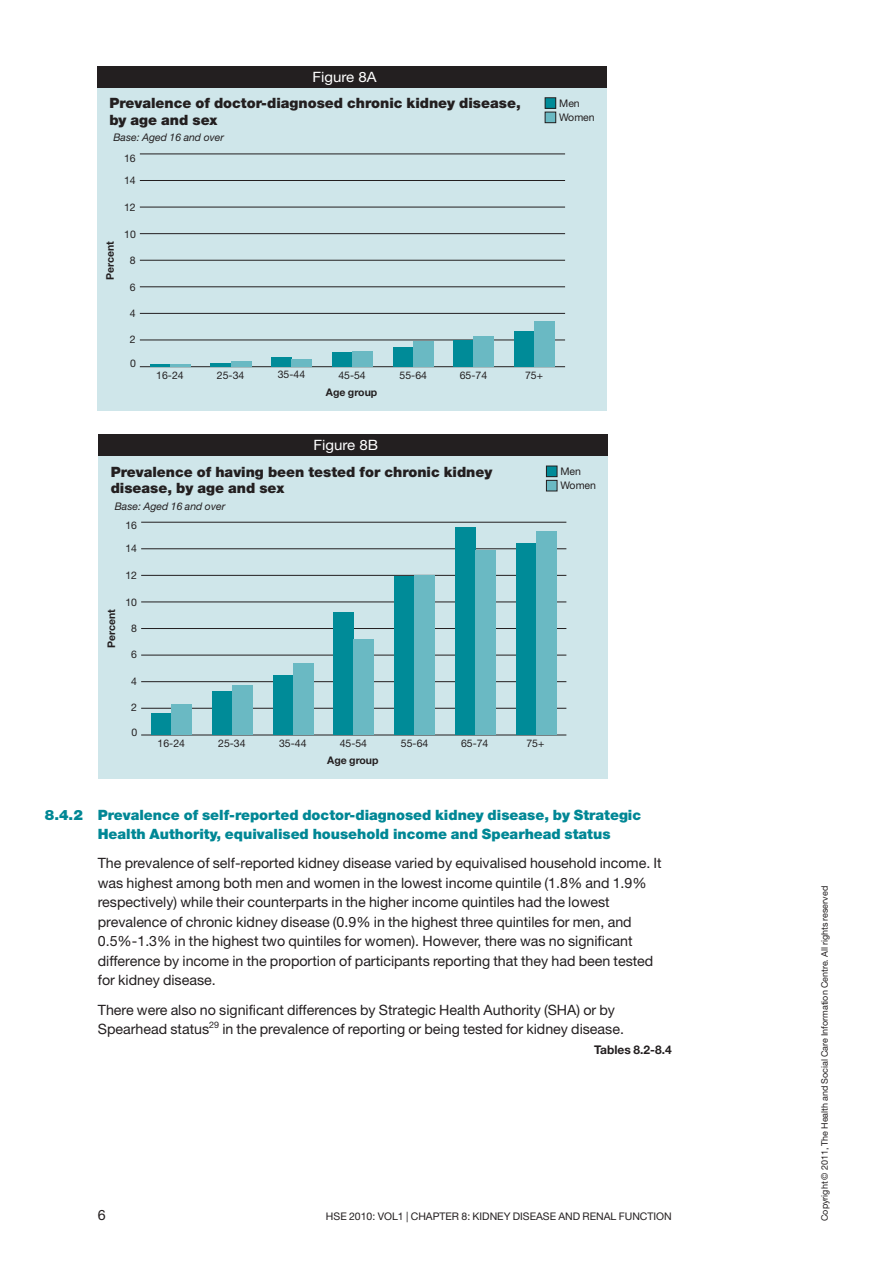
<style>
.page{position:relative;width:893px;height:1263px;background:#fff}
.page>*{position:absolute;margin:0;border:0;box-sizing:border-box;transform-origin:0 0}
.t1{font:14.25px/19.5px "Helvetica Neue";color:#231f20}
.t2{font:900 14.25px/19.5px "Helvetica Neue";color:#008795}
.t3{font:900 14.25px/16.5px "Helvetica Neue";color:#231f20}
.t4{font:14.25px "Helvetica Neue";color:#fff;scale:1.06 1}
.t5{font:700 12px "Helvetica Neue";color:#231f20}
.t6{font:10.5px/14.2px "Helvetica Neue";color:#231f20}
.t7{font:italic 10.5px "Helvetica Neue";color:#231f20}
.t8{font:700 10.5px "Helvetica Neue";color:#231f20}
.t9{font:9px "Helvetica Neue";color:#231f20}
</style>
<div class="page">
<div style="left:97px;top:74px;width:510px;height:337px;background:#cfe6ea"></div>
<div style="left:97px;top:66px;width:510px;height:21px;background:#231f20"></div>
<hr style="left:140px;top:366px;width:425px;height:1px;background:#231f20">
<hr style="left:140px;top:340px;width:425px;height:1px;background:#231f20">
<hr style="left:140px;top:313px;width:425px;height:1px;background:#231f20">
<hr style="left:140px;top:287px;width:425px;height:1px;background:#231f20">
<hr style="left:140px;top:260px;width:425px;height:1px;background:#231f20">
<hr style="left:140px;top:233px;width:425px;height:1px;background:#231f20">
<hr style="left:140px;top:207px;width:425px;height:1px;background:#231f20">
<hr style="left:140px;top:180px;width:425px;height:1px;background:#231f20">
<hr style="left:140px;top:154px;width:425px;height:1px;background:#231f20">
<hr style="left:150px;top:364px;width:20px;height:2px;background:#008b98">
<hr style="left:211px;top:363px;width:20px;height:3px;background:#008b98">
<div style="left:272px;top:357px;width:20px;height:9px;background:#008b98"></div>
<div style="left:332px;top:352px;width:20px;height:14px;background:#008b98"></div>
<div style="left:393px;top:347px;width:20px;height:19px;background:#008b98"></div>
<div style="left:454px;top:340px;width:20px;height:26px;background:#008b98"></div>
<div style="left:515px;top:331px;width:20px;height:35px;background:#008b98"></div>
<hr style="left:170px;top:364px;width:20px;height:2px;background:#6ab9c3">
<div style="left:231px;top:361px;width:20px;height:5px;background:#6ab9c3"></div>
<div style="left:292px;top:359px;width:20px;height:7px;background:#6ab9c3"></div>
<div style="left:352px;top:351px;width:20px;height:15px;background:#6ab9c3"></div>
<div style="left:413px;top:341px;width:20px;height:25px;background:#6ab9c3"></div>
<div style="left:474px;top:336px;width:20px;height:30px;background:#6ab9c3"></div>
<div style="left:535px;top:321px;width:20px;height:45px;background:#6ab9c3"></div>
<div style="left:545px;top:98px;width:11px;height:10px;background:#008b98"></div>
<div style="left:545px;top:98px;width:11px;height:11px;border:1px solid #231f20"></div>
<div style="left:545px;top:112px;width:11px;height:11px;background:#6ab9c3"></div>
<div style="left:545px;top:112px;width:11px;height:11px;border:1px solid #231f20"></div>
<div style="left:99px;top:442px;width:509px;height:337px;background:#cfe6ea"></div>
<div style="left:99px;top:434px;width:509px;height:22px;background:#231f20"></div>
<hr style="left:141px;top:735px;width:425px;height:1px;background:#231f20">
<hr style="left:141px;top:708px;width:425px;height:1px;background:#231f20">
<hr style="left:141px;top:681px;width:425px;height:1px;background:#231f20">
<hr style="left:141px;top:655px;width:425px;height:1px;background:#231f20">
<hr style="left:141px;top:628px;width:425px;height:1px;background:#231f20">
<hr style="left:141px;top:602px;width:425px;height:1px;background:#231f20">
<hr style="left:141px;top:575px;width:425px;height:1px;background:#231f20">
<hr style="left:141px;top:548px;width:425px;height:1px;background:#231f20">
<hr style="left:141px;top:522px;width:425px;height:1px;background:#231f20">
<div style="left:151px;top:713px;width:21px;height:22px;background:#008b98"></div>
<div style="left:212px;top:691px;width:20px;height:44px;background:#008b98"></div>
<div style="left:273px;top:675px;width:20px;height:60px;background:#008b98"></div>
<div style="left:334px;top:612px;width:20px;height:123px;background:#008b98"></div>
<div style="left:394px;top:577px;width:20px;height:158px;background:#008b98"></div>
<div style="left:455px;top:527px;width:20px;height:208px;background:#008b98"></div>
<div style="left:516px;top:543px;width:20px;height:192px;background:#008b98"></div>
<div style="left:172px;top:704px;width:20px;height:31px;background:#6ab9c3"></div>
<div style="left:232px;top:686px;width:20px;height:49px;background:#6ab9c3"></div>
<div style="left:293px;top:663px;width:20px;height:72px;background:#6ab9c3"></div>
<div style="left:354px;top:639px;width:20px;height:96px;background:#6ab9c3"></div>
<div style="left:414px;top:575px;width:21px;height:160px;background:#6ab9c3"></div>
<div style="left:475px;top:550px;width:20px;height:185px;background:#6ab9c3"></div>
<div style="left:536px;top:531px;width:20px;height:204px;background:#6ab9c3"></div>
<div style="left:546px;top:466px;width:11px;height:11px;background:#008b98"></div>
<div style="left:546px;top:466px;width:11px;height:11px;border:1px solid #231f20"></div>
<div style="left:546px;top:480px;width:11px;height:11px;background:#6ab9c3"></div>
<div style="left:546px;top:480px;width:11px;height:11px;border:1px solid #231f20"></div>
<p class="t4" style="left:312px;top:72px;width:62px">Figure 8A</p>
<p class="t3" style="left:109px;top:96px;width:413px">Prevalence of doctor-diagnosed chronic kidney disease, by age and sex</p>
<p class="t7" style="left:113px;top:134px;width:112px">Base: Aged 16 and over</p>
<p class="t6" style="left:124px;top:152px;width:13px">16</p>
<p class="t6" style="left:124px;top:174px;width:13px">14</p>
<p class="t6" style="left:124px;top:201px;width:13px">12</p>
<p class="t8" style="left:106px;top:280px;width:40px;rotate:-90deg">Percent</p>
<p class="t6" style="left:124px;top:228px;width:13px">10</p>
<p class="t6" style="left:130px;top:254px;width:7px">8</p>
<p class="t6" style="left:130px;top:281px;width:7px">6</p>
<p class="t6" style="left:130px;top:307px;width:7px">4</p>
<p class="t6" style="left:130px;top:333px;width:7px">2</p>
<p class="t6" style="left:130px;top:358px;width:7px">0</p>
<p class="t6" style="left:156px;top:369px;width:29px">16-24</p>
<p class="t6" style="left:217px;top:369px;width:29px">25-34</p>
<p class="t6" style="left:278px;top:368px;width:29px">35-44</p>
<p class="t6" style="left:338px;top:369px;width:29px">45-54</p>
<p class="t6" style="left:400px;top:369px;width:29px">55-64</p>
<p class="t6" style="left:460px;top:369px;width:29px">65-74</p>
<p class="t6" style="left:525px;top:369px;width:19px">75+</p>
<p class="t8" style="left:326px;top:388px;width:53px">Age group</p>
<p class="t6" style="left:559px;top:97px;width:37px">Men<br>Women</p>
<p class="t4" style="left:313px;top:440px;width:63px">Figure 8B</p>
<p class="t3" style="left:111px;top:464px;width:383px">Prevalence of having been tested for chronic kidney disease, by age and sex</p>
<p class="t7" style="left:115px;top:502px;width:112px">Base: Aged 16 and over</p>
<p class="t6" style="left:125px;top:519px;width:13px">16</p>
<p class="t6" style="left:125px;top:542px;width:13px">14</p>
<p class="t6" style="left:125px;top:569px;width:13px">12</p>
<p class="t8" style="left:108px;top:648px;width:40px;rotate:-90deg">Percent</p>
<p class="t6" style="left:125px;top:596px;width:13px">10</p>
<p class="t6" style="left:131px;top:622px;width:7px">8</p>
<p class="t6" style="left:131px;top:648px;width:7px">6</p>
<p class="t6" style="left:131px;top:675px;width:7px">4</p>
<p class="t6" style="left:131px;top:702px;width:7px">2</p>
<p class="t6" style="left:131px;top:726px;width:7px">0</p>
<p class="t6" style="left:158px;top:737px;width:29px">16-24</p>
<p class="t6" style="left:218px;top:737px;width:29px">25-34</p>
<p class="t6" style="left:279px;top:737px;width:29px">35-44</p>
<p class="t6" style="left:340px;top:737px;width:29px">45-54</p>
<p class="t6" style="left:401px;top:737px;width:29px">55-64</p>
<p class="t6" style="left:461px;top:737px;width:29px">65-74</p>
<p class="t6" style="left:526px;top:737px;width:19px">75+</p>
<p class="t8" style="left:327px;top:756px;width:53px">Age group</p>
<p class="t6" style="left:560px;top:465px;width:37px">Men<br>Women</p>
<p class="t2" style="left:98px;top:806px;width:545px;text-indent:-53px">8.4.2 Prevalence of self-reported doctor-diagnosed kidney disease, by Strategic<br>Health Authority, equivalised household income and Spearhead status</p>
<p class="t1" style="left:98px;top:855px;width:565px">The prevalence of self-reported kidney disease varied by equivalised household income. It was highest among both men and women in the lowest income quintile (1.8% and 1.9% respectively) while their counterparts in the higher income quintiles had the lowest prevalence of chronic kidney disease (0.9% in the highest three quintiles for men, and 0.5%-1.3% in the highest two quintiles for women). However, there was no significant difference by income in the proportion of participants reporting that they had been tested for kidney disease.</p>
<p class="t1" style="left:98px;top:1001px;width:528px">There were also no significant differences by Strategic Health Authority (SHA) or by<br>Spearhead status<sup>29</sup> in the prevalence of reporting or being tested for kidney disease.</p>
<p class="t5" style="left:594px;top:1045px;width:79px">Tables 8.2-8.4</p>
<p class="t1" style="left:98px;top:1206px;width:9px">6</p>
<p class="t6" style="left:326px;top:1210px;width:347px">HSE 2010: VOL1 | CHAPTER 8: KIDNEY DISEASE AND RENAL FUNCTION</p>
<p class="t9" style="left:821px;top:1221px;width:337px;rotate:-90deg">Copyright © 2011, The Health and Social Care Information Centre. All rights reserved</p>
</div>
